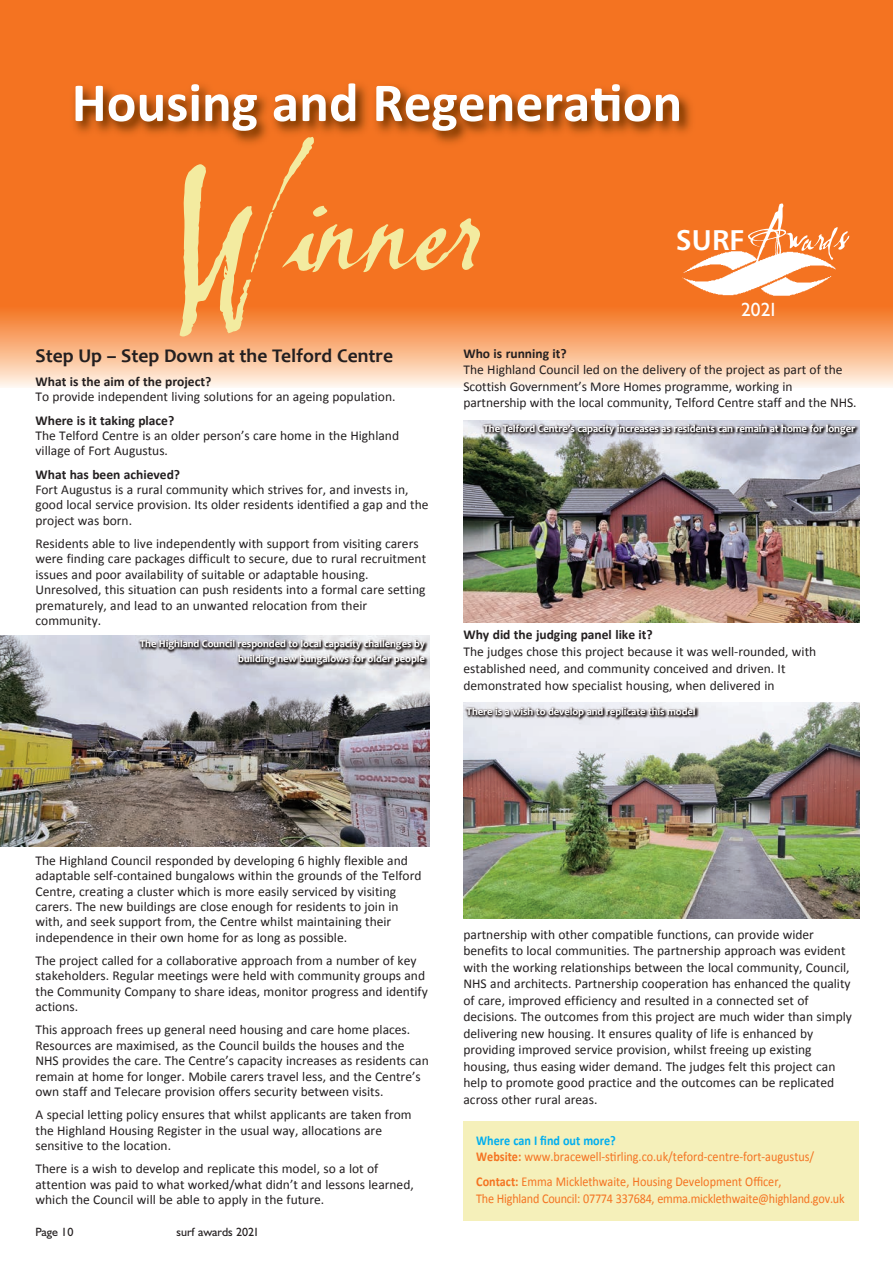
<style>
.page{position:relative;width:893px;height:1263px;background:#fff}
.page>*{position:absolute;margin:0;border:0;box-sizing:border-box;transform-origin:0 0}
.t1{font:165px "Lassigue D Mato";letter-spacing:-.025em;color:#f3eba0;scale:1.17 1}
.t2{font:700 55.35px "Calibri";color:#fff}
.t3{font:51px "Lassigue D Mato";color:#fff}
.t4{font:700 19.5px "Candara";color:#231f20}
.t5{font:19.2px "Humanist 521 BT";color:#fff}
.t6{font:13.5px/15.5px "Calibri";color:#231f20}
.t7{font:13.5px/16.5px "Calibri";color:#f47321;scale:.9 1}
.t8{font:700 13.5px "Calibri";color:#231f20}
.t9{font:12px "Humanist 521 BT";color:#231f20}
.t10{font:700 10.5px/15px "Candara";color:#fff;text-align:right}
.s1{font-family:"Humanist 777 BT Bold B";font-size:28.5px}
.s2{font-weight:700;color:#00aeef}
.s3{font-weight:700}
</style>
<div class="page">
<div style="left:0;top:0;width:893px;height:352px;background:#f47321"></div>
<div style="left:0;top:307px;width:893px;height:81px;background:linear-gradient(to bottom,#f4731e,#fff5ea)"></div>
<img style="left:74px;top:84px;width:618px;height:60px">
<div style="left:463px;top:1121px;width:396px;height:99px;background:#f5f0ba"></div>
<img style="left:0;top:635px;width:429px;height:212px">
<img style="left:463px;top:421px;width:396px;height:201px">
<img style="left:463px;top:702px;width:396px;height:216px">
<img style="left:469px;top:421px;width:390px;height:27px">
<img style="left:516px;top:425px;width:312px;height:7px">
<img style="left:463px;top:751px;width:248px;height:1px">
<img style="left:463px;top:702px;width:248px;height:49px">
<img style="left:528px;top:708px;width:167px;height:7px">
<img style="left:670px;top:251px;width:179px;height:58px">
<img style="left:112px;top:635px;width:318px;height:52px">
<img style="left:230px;top:640px;width:189px;height:7px">
<img style="left:239px;top:655px;width:180px;height:7px">
<h2 class="t2" style="left:72px;top:68px;width:612px">Housing and Regeneration</h2>
<h1 class="t1" style="left:166px;top:168px;width:271px">Winner</h1>
<h3 class="t4" style="left:36px;top:344px;width:359px">Step Up – Step Down at the Telford Centre</h3>
<p class="t8" style="left:36px;top:373px;width:177px">What is the aim of the project?</p>
<p class="t6" style="left:36px;top:389px;width:362px">To provide independent living solutions for an ageing population.</p>
<p class="t8" style="left:36px;top:412px;width:140px">Where is it taking place?</p>
<p class="t6" style="left:36px;top:427px;width:365px">The Telford Centre is an older person’s care home in the Highland village of Fort Augustus.</p>
<p class="t8" style="left:36px;top:466px;width:146px">What has been achieved?</p>
<p class="t6" style="left:36px;top:481px;width:394px">Fort Augustus is a rural community which strives for, and invests in, good local service provision. Its older residents identified a gap and the project was born.</p>
<p class="t6" style="left:36px;top:535px;width:392px">Residents able to live independently with support from visiting carers were finding care packages difficult to secure, due to rural recruitment issues and poor availability of suitable or adaptable housing.<br>Unresolved, this situation can push residents into a formal care setting prematurely, and lead to an unwanted relocation from their community.</p>
<h3 class="t3" style="left:676px;top:219px;width:174px"><span class="s1">SURF</span>Awards</h3>
<h3 class="t5" style="left:741px;top:303px;width:38px">2021</h3>
<p class="t8" style="left:463px;top:345px;width:105px">Who is running it?</p>
<p class="t6" style="left:463px;top:361px;width:395px;line-height:16.5px">The Highland Council led on the delivery of the project as part of the<br>Scottish Government’s More Homes programme, working in partnership with the local community, Telford Centre staff and the NHS.</p>
<p class="t10" style="left:483px;top:421px;width:373px">The Telford Centre’s capacity increases as residents can remain at home for longer</p>
<p class="t10" style="left:140px;top:636px;width:287px">The Highland Council responded to local capacity challenges by building new bungalows for older people</p>
<p class="t8" style="left:463px;top:626px;width:191px">Why did the judging panel like it?</p>
<p class="t6" style="left:463px;top:643px;width:354px;line-height:17px">The judges chose this project because it was well‐rounded, with established need, and community conceived and driven. It demonstrated how specialist housing, when delivered in</p>
<p class="t10" style="left:466px;top:704px;width:231px">There is a wish to develop and replicate this model</p>
<p class="t6" style="left:36px;top:852px;width:387px">The Highland Council responded by developing 6 highly flexible and adaptable self‐contained bungalows within the grounds of the Telford Centre, creating a cluster which is more easily serviced by visiting carers. The new buildings are close enough for residents to join in with, and seek support from, the Centre whilst maintaining their independence in their own home for as long as possible.</p>
<p class="t6" style="left:36px;top:952px;width:394px">The project called for a collaborative approach from a number of key stakeholders. Regular meetings were held with community groups and the Community Company to share ideas, monitor progress and identify actions.</p>
<p class="t6" style="left:36px;top:1021px;width:395px">This approach frees up general need housing and care home places.<br>Resources are maximised, as the Council builds the houses and the NHS provides the care. The Centre’s capacity increases as residents can remain at home for longer. Mobile carers travel less, and the Centre’s own staff and Telecare provision offers security between visits.</p>
<p class="t6" style="left:36px;top:1106px;width:378px">A special letting policy ensures that whilst applicants are taken from the Highland Housing Register in the usual way, allocations are sensitive to the location.</p>
<p class="t6" style="left:36px;top:1160px;width:380px">There is a wish to develop and replicate this model, so a lot of attention was paid to what worked/what didn’t and lessons learned, which the Council will be able to apply in the future.</p>
<p class="t9" style="left:36px;top:1228px;width:39px">Page 10</p>
<p class="t9" style="left:177px;top:1228px;width:84px">surf awards 2021</p>
<p class="t6" style="left:463px;top:925px;width:390px;line-height:16.5px">partnership with other compatible functions, can provide wider benefits to local communities. The partnership approach was evident with the working relationships between the local community, Council, NHS and architects. Partnership cooperation has enhanced the quality of care, improved efficiency and resulted in a connected set of decisions. The outcomes from this project are much wider than simply delivering new housing. It ensures quality of life is enhanced by providing improved service provision, whilst freeing up existing housing, thus easing wider demand. The judges felt this project can help to promote good practice and the outcomes can be replicated across other rural areas.</p>
<p class="t7" style="left:476px;top:1131px;width:377px"><span class="s2">Where can I find out more?<br></span><span class="s3">Website:</span> www.bracewell‐stirling.co.uk/teford‐centre‐fort‐augustus/</p>
<p class="t7" style="left:476px;top:1173px;width:411px"><span class="s3">Contact:</span> Emma Micklethwaite, Housing Development Officer,<br>The Highland Council: 07774 337684, emma.micklethwaite@highland.gov.uk</p>
</div>
